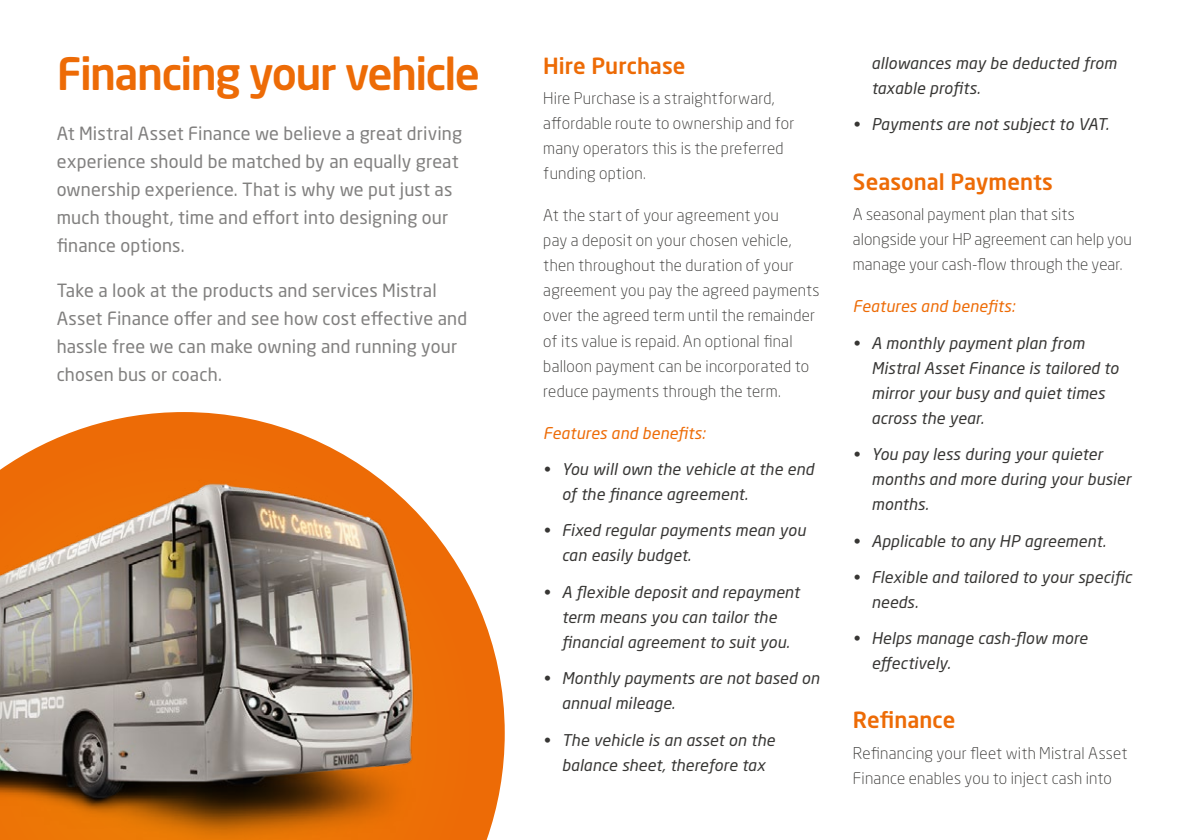
<style>
.page{position:relative;width:1191px;height:840px;background:#fff}
.page>*{position:absolute;margin:0;border:0;box-sizing:border-box;transform-origin:0 0}
.t1{font:500 44px "Neo Sans Std";letter-spacing:-.04em;color:#ed6b06}
.t2{font:500 22px "Neo Sans Std";color:#ed6b06}
.t3{font:18px/28px "Neo Sans Std";letter-spacing:.01em;color:#81807f}
.t4{font:italic 16px/25px "Neo Sans Std";letter-spacing:.01em;color:#373634}
.t5{font:300 16px/25px "Neo Sans Std";letter-spacing:.015em;color:#373634}
.t6{font:italic 16px "Neo Sans Std";letter-spacing:.015em;color:#ed6b06}
</style>
<div class="page">
<svg style="left:9px;top:412px;width:496px;height:427px"></svg>
<img style="left:0;top:464px;width:446px;height:375px">
<h1 class="t1" style="left:57px;top:46px;width:425px">Financing your vehicle</h1>
<p class="t3" style="left:57px;top:119px;width:407px">At Mistral Asset Finance we believe a great driving experience should be matched by an equally great ownership experience. That is why we put just as much thought, time and effort into designing our finance options.</p>
<p class="t3" style="left:57px;top:276px;width:412px">Take a look at the products and services Mistral Asset Finance offer and see how cost effective and hassle free we can make owning and running your chosen bus or coach.</p>
<h2 class="t2" style="left:543px;top:52px;width:144px">Hire Purchase</h2>
<p class="t5" style="left:543px;top:86px;width:252px">Hire Purchase is a straightforward, affordable route to ownership and for many operators this is the preferred funding option.</p>
<p class="t5" style="left:543px;top:203px;width:278px">At the start of your agreement you<br>pay a deposit on your chosen vehicle, then throughout the duration of your agreement you pay the agreed payments over the agreed term until the remainder of its value is repaid. An optional final balloon payment can be incorporated to reduce payments through the term.</p>
<p class="t6" style="left:543px;top:422px;width:163px">Features and benefits:</p>
<p class="t4" style="left:562px;top:456px;width:254px;text-indent:-18px">• You will own the vehicle at the end of the finance agreement.</p>
<p class="t4" style="left:562px;top:517px;width:245px;text-indent:-18px">• Fixed regular payments mean you can easily budget.</p>
<p class="t4" style="left:543px;top:578px;width:258px;text-align:center">• A flexible deposit and repayment term means you can tailor the financial agreement to suit you.</p>
<p class="t4" style="left:562px;top:665px;width:259px;text-indent:-18px">• Monthly payments are not based on annual mileage.</p>
<p class="t4" style="left:543px;top:726px;width:233px;text-align:center">• The vehicle is an asset on the balance sheet, therefore tax</p>
<p class="t4" style="left:871px;top:50px;width:247px">allowances may be deducted from taxable profits.</p>
<p class="t4" style="left:853px;top:112px;width:257px">• Payments are not subject to VAT.</p>
<h2 class="t2" style="left:853px;top:167px;width:202px">Seasonal Payments</h2>
<p class="t5" style="left:853px;top:201px;width:280px">A seasonal payment plan that sits alongside your HP agreement can help you manage your cash-flow through the year.</p>
<p class="t6" style="left:853px;top:296px;width:163px">Features and benefits:</p>
<p class="t4" style="left:871px;top:330px;width:249px;text-indent:-18px">• A monthly payment plan from<br>Mistral Asset Finance is tailored to mirror your busy and quiet times across the year.</p>
<p class="t4" style="left:871px;top:441px;width:261px;text-indent:-18px">• You pay less during your quieter months and more during your busier months.</p>
<p class="t4" style="left:853px;top:527px;width:254px">• Applicable to any HP agreement.</p>
<p class="t4" style="left:871px;top:564px;width:262px;text-indent:-18px">• Flexible and tailored to your specific needs.</p>
<p class="t4" style="left:871px;top:625px;width:218px;text-indent:-18px">• Helps manage cash-flow more effectively.</p>
<h2 class="t2" style="left:853px;top:706px;width:104px">Refinance</h2>
<p class="t5" style="left:853px;top:740px;width:276px">Refinancing your fleet with Mistral Asset<br>Finance enables you to inject cash into</p>
</div>
